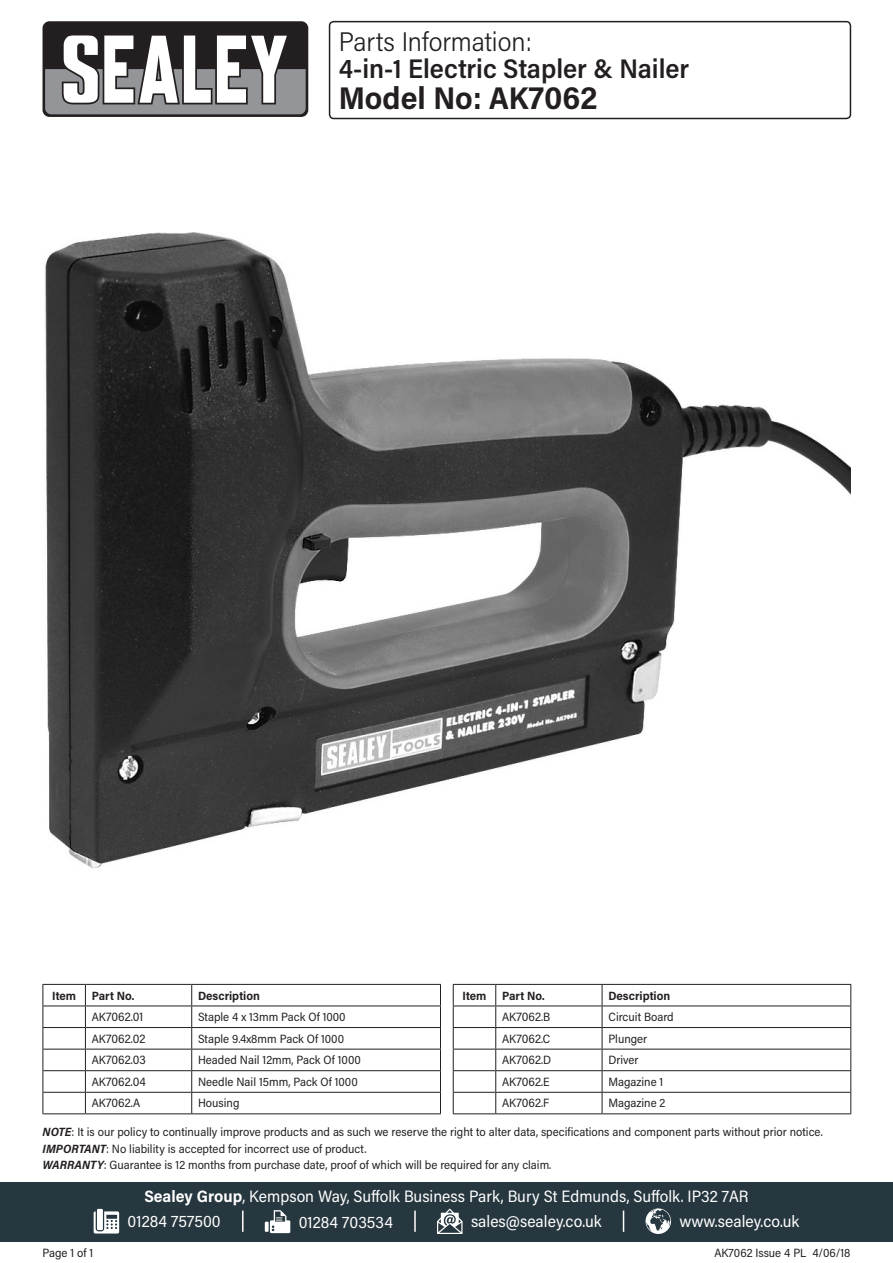
<style>
.page{position:relative;width:893px;height:1263px;background:#fff}
.page>*{position:absolute;margin:0;border:0;box-sizing:border-box;transform-origin:0 0}
.Model_Number{font:700 31.5px "Acumin Pro Semi Cond";color:#231f20}
.Product_Description{font:600 27px "Acumin Pro Semi Cond";color:#231f20}
.Parts_Information{font:300 27px "Acumin Pro Semi Cond";color:#231f20}
.Address{font:16.5px "Acumin Pro Semi Cond";color:#fff}
.Contact_Info{font:16.5px "Acumin Pro Semi Cond";color:#fff}
.Disclaimer{font:12px "Acumin Pro Semi Cond";color:#231f20}
.Table_Body{font:12px "Acumin Pro Semi Cond";color:#231f20}
.Part_No__Body{font:12px "Acumin Pro Semi Cond";color:#231f20}
.Part_Description_HDR{font:700 12px "Acumin Pro Semi Cond";color:#231f20}
.Document_Info{font:12px "Acumin Pro Semi Cond";color:#231f20}
.Item_HDR{font:700 12px "Acumin Pro Semi Cond";letter-spacing:-.005em;color:#231f20}
.s1{font-weight:700;font-style:italic}
.s2{font-weight:700}
</style>
<div class="page">
<div style="left:43px;top:21px;width:265px;height:96px;background:#231f20;border-radius:7px"></div>
<svg style="left:45px;top:35px;width:261px;height:79px"></svg>
<div style="left:0;top:1182px;width:893px;height:60px;background:#27373f"></div>
<svg style="left:94px;top:1211px;width:25px;height:22px"></svg>
<div style="left:97px;top:1209px;width:6px;height:21px;background:#fff"></div>
<svg style="left:265px;top:1222px;width:4px;height:10px"></svg>
<svg style="left:270px;top:1210px;width:20px;height:23px"></svg>
<svg style="left:437px;top:1208px;width:25px;height:26px"></svg>
<svg style="left:645px;top:1208px;width:26px;height:26px"></svg>
<hr style="left:242px;top:1210px;width:2px;height:22px;background:#fff">
<svg style="left:623px;top:1210px;width:1px;height:22px"></svg>
<hr style="left:414px;top:1210px;width:2px;height:22px;background:#fff">
<div style="left:329px;top:21px;width:522px;height:98px;border:2px solid #231f20;border-radius:4px"></div>
<hr style="left:43px;top:984px;width:42px;height:1px;background:#231f20">
<hr style="left:85px;top:984px;width:107px;height:1px;background:#231f20">
<hr style="left:192px;top:984px;width:249px;height:1px;background:#231f20">
<hr style="left:43px;top:1005px;width:42px;height:1px;background:#231f20">
<hr style="left:85px;top:1005px;width:107px;height:1px;background:#231f20">
<hr style="left:192px;top:1005px;width:249px;height:1px;background:#231f20">
<hr style="left:43px;top:1027px;width:42px;height:1px;background:#231f20">
<hr style="left:85px;top:1027px;width:107px;height:1px;background:#231f20">
<hr style="left:192px;top:1027px;width:249px;height:1px;background:#231f20">
<hr style="left:43px;top:1049px;width:42px;height:1px;background:#231f20">
<hr style="left:85px;top:1049px;width:107px;height:1px;background:#231f20">
<hr style="left:192px;top:1049px;width:249px;height:1px;background:#231f20">
<hr style="left:43px;top:1070px;width:42px;height:1px;background:#231f20">
<hr style="left:85px;top:1070px;width:107px;height:1px;background:#231f20">
<hr style="left:192px;top:1070px;width:249px;height:1px;background:#231f20">
<hr style="left:43px;top:1092px;width:42px;height:1px;background:#231f20">
<svg style="left:43px;top:985px;width:1px;height:128px"></svg>
<hr style="left:85px;top:1092px;width:107px;height:1px;background:#231f20">
<svg style="left:85px;top:985px;width:1px;height:128px"></svg>
<hr style="left:192px;top:1092px;width:249px;height:1px;background:#231f20">
<svg style="left:191px;top:985px;width:1px;height:128px"></svg>
<svg style="left:440px;top:985px;width:1px;height:128px"></svg>
<hr style="left:43px;top:1113px;width:42px;height:1px;background:#231f20">
<hr style="left:85px;top:1113px;width:107px;height:1px;background:#231f20">
<hr style="left:192px;top:1113px;width:249px;height:1px;background:#231f20">
<hr style="left:453px;top:984px;width:43px;height:1px;background:#231f20">
<hr style="left:496px;top:984px;width:106px;height:1px;background:#231f20">
<hr style="left:602px;top:984px;width:249px;height:1px;background:#231f20">
<hr style="left:453px;top:1005px;width:43px;height:1px;background:#231f20">
<hr style="left:496px;top:1005px;width:106px;height:1px;background:#231f20">
<hr style="left:602px;top:1005px;width:249px;height:1px;background:#231f20">
<hr style="left:453px;top:1027px;width:43px;height:1px;background:#231f20">
<hr style="left:496px;top:1027px;width:106px;height:1px;background:#231f20">
<hr style="left:602px;top:1027px;width:249px;height:1px;background:#231f20">
<hr style="left:453px;top:1049px;width:43px;height:1px;background:#231f20">
<hr style="left:496px;top:1049px;width:106px;height:1px;background:#231f20">
<hr style="left:602px;top:1049px;width:249px;height:1px;background:#231f20">
<hr style="left:453px;top:1070px;width:43px;height:1px;background:#231f20">
<hr style="left:496px;top:1070px;width:106px;height:1px;background:#231f20">
<hr style="left:602px;top:1070px;width:249px;height:1px;background:#231f20">
<hr style="left:453px;top:1092px;width:43px;height:1px;background:#231f20">
<svg style="left:453px;top:985px;width:1px;height:128px"></svg>
<hr style="left:496px;top:1092px;width:106px;height:1px;background:#231f20">
<svg style="left:495px;top:985px;width:1px;height:128px"></svg>
<hr style="left:602px;top:1092px;width:249px;height:1px;background:#231f20">
<svg style="left:602px;top:985px;width:1px;height:128px"></svg>
<svg style="left:850px;top:985px;width:1px;height:128px"></svg>
<hr style="left:453px;top:1113px;width:43px;height:1px;background:#231f20">
<hr style="left:496px;top:1113px;width:106px;height:1px;background:#231f20">
<hr style="left:602px;top:1113px;width:249px;height:1px;background:#231f20">
<img style="left:45px;top:233px;width:805px;height:635px">
<p class="Parts_Information" style="left:339px;top:23px;width:195px">Parts Information:</p>
<p class="Product_Description" style="left:339px;top:49px;width:352px">4-in-1 Electric Stapler &amp; Nailer</p>
<p class="Model_Number" style="left:339px;top:76px;width:260px">Model No: AK7062</p>
<p class="Item_HDR" style="left:52px;top:987px;width:25px">Item</p>
<p class="Part_Description_HDR" style="left:92px;top:987px;width:44px">Part No.</p>
<p class="Part_Description_HDR" style="left:198px;top:987px;width:63px">Description</p>
<p class="Part_No__Body" style="left:92px;top:1009px;width:53px">AK7062.01</p>
<p class="Table_Body" style="left:198px;top:1009px;width:149px">Staple 4 x 13mm Pack Of 1000</p>
<p class="Part_No__Body" style="left:92px;top:1030px;width:55px">AK7062.02</p>
<p class="Table_Body" style="left:198px;top:1030px;width:148px">Staple 9.4x8mm Pack Of 1000</p>
<p class="Part_No__Body" style="left:92px;top:1052px;width:55px">AK7062.03</p>
<p class="Table_Body" style="left:198px;top:1052px;width:164px">Headed Nail 12mm, Pack Of 1000</p>
<p class="Part_No__Body" style="left:92px;top:1073px;width:56px">AK7062.04</p>
<p class="Table_Body" style="left:198px;top:1073px;width:161px">Needle Nail 15mm, Pack Of 1000</p>
<p class="Part_No__Body" style="left:92px;top:1095px;width:50px">AK7062.A</p>
<p class="Table_Body" style="left:198px;top:1095px;width:43px">Housing</p>
<p class="Item_HDR" style="left:463px;top:987px;width:25px">Item</p>
<p class="Part_Description_HDR" style="left:502px;top:987px;width:44px">Part No.</p>
<p class="Part_Description_HDR" style="left:608px;top:987px;width:63px">Description</p>
<p class="Part_No__Body" style="left:502px;top:1009px;width:50px">AK7062.B</p>
<p class="Table_Body" style="left:608px;top:1009px;width:67px">Circuit Board</p>
<p class="Part_No__Body" style="left:502px;top:1030px;width:50px">AK7062.C</p>
<p class="Table_Body" style="left:608px;top:1030px;width:40px">Plunger</p>
<p class="Part_No__Body" style="left:502px;top:1052px;width:50px">AK7062.D</p>
<p class="Table_Body" style="left:608px;top:1052px;width:32px">Driver</p>
<p class="Part_No__Body" style="left:502px;top:1073px;width:49px">AK7062.E</p>
<p class="Table_Body" style="left:608px;top:1073px;width:56px">Magazine 1</p>
<p class="Part_No__Body" style="left:502px;top:1095px;width:49px">AK7062.F</p>
<p class="Table_Body" style="left:608px;top:1095px;width:58px">Magazine 2</p>
<p class="Disclaimer" style="left:43px;top:1124px;width:782px"><span class="s1">NOTE</span>: It is our policy to continually improve products and as such we reserve the right to alter data, specifications and component parts without prior notice.</p>
<p class="Disclaimer" style="left:43px;top:1140px;width:326px"><span class="s1">IMPORTANT</span>: No liability is accepted for incorrect use of product.</p>
<p class="Disclaimer" style="left:43px;top:1157px;width:510px"><span class="s1">WARRANTY</span>: Guarantee is 12 months from purchase date, proof of which will be required for any claim.</p>
<p class="Document_Info" style="left:43px;top:1244px;width:52px">Page 1 of 1</p>
<p class="Address" style="left:144px;top:1185px;width:606px"><span class="s2">Sealey Group</span>, Kempson Way, Suffolk Business Park, Bury St Edmunds, Suffolk. IP32 7AR</p>
<p class="Contact_Info" style="left:128px;top:1210px;width:95px">01284 757500</p>
<p class="Contact_Info" style="left:299px;top:1210px;width:96px">01284 703534</p>
<p class="Contact_Info" style="left:471px;top:1210px;width:132px">sales@sealey.co.uk</p>
<p class="Contact_Info" style="left:680px;top:1210px;width:121px">www.sealey.co.uk</p>
<p class="Document_Info" style="left:714px;top:1244px;width:138px">AK7062 Issue 4 PL 4/06/18</p>
</div>
